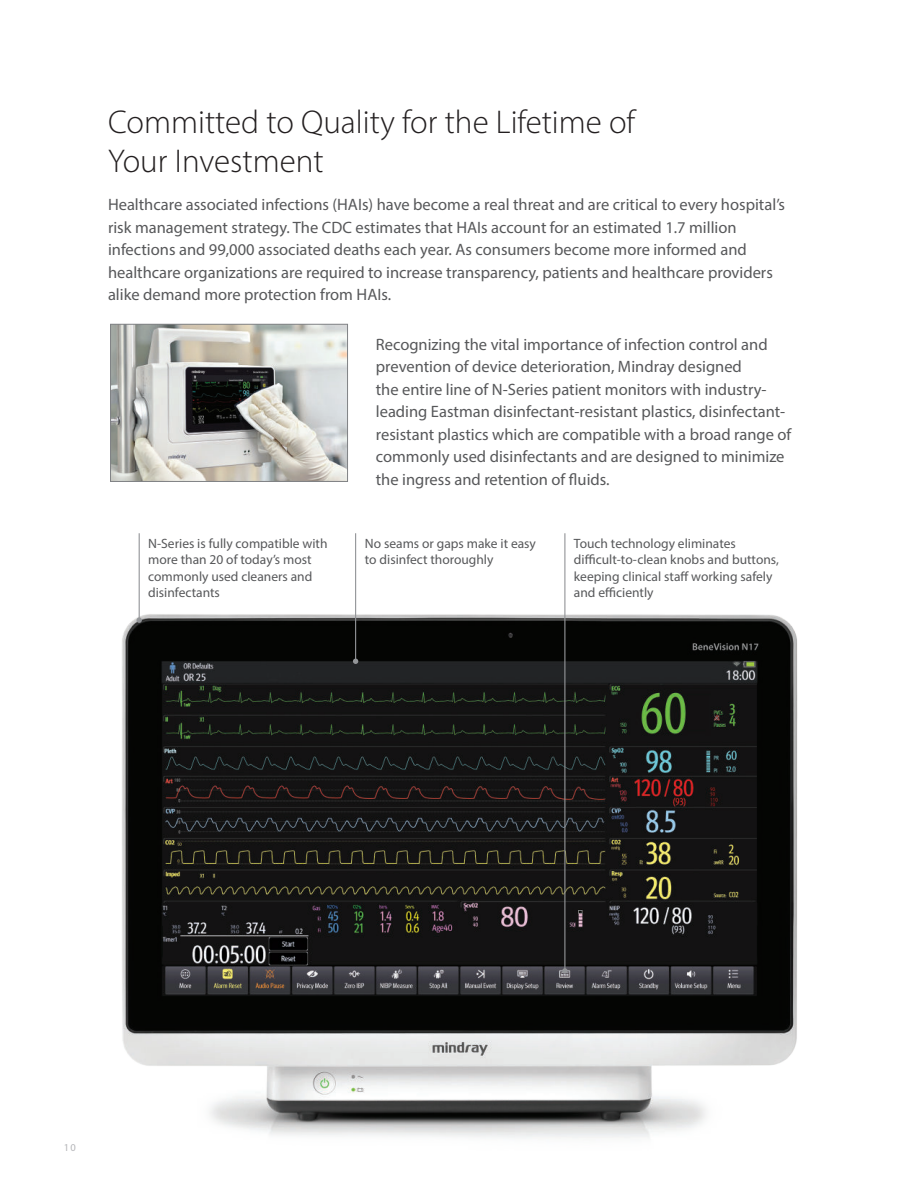
<style>
.page{position:relative;width:918px;height:1188px;background:#fff}
.page>*{position:absolute;margin:0;border:0;box-sizing:border-box;transform-origin:0 0}
.t1{font:300 33px/39px "Myriad Pro";color:#231f20}
.t2{font:16.5px/22.5px "Myriad Pro";color:#57585a}
.t3{font:13.5px/16.5px "Myriad Pro";color:#57585a}
.t4{font:10.5px "Myriad Pro";color:#b4b5b8}
</style>
<div class="page">
<img style="left:112px;top:326px;width:234px;height:151px">
<div style="left:110px;top:324px;width:238px;height:158px;border:1px solid #808285"></div>
<img style="left:110px;top:477px;width:688px;height:661px">
<hr style="left:564px;top:533px;width:1px;height:438px;background:#939598">
<svg style="left:562px;top:968px;width:6px;height:6px"></svg>
<hr style="left:139px;top:533px;width:1px;height:87px;background:#939598">
<svg style="left:137px;top:617px;width:5px;height:6px"></svg>
<hr style="left:355px;top:533px;width:1px;height:128px;background:#939598">
<svg style="left:353px;top:659px;width:5px;height:5px"></svg>
<h1 class="t1" style="left:108px;top:105px;width:529px">Committed to Quality for the Lifetime of<br>Your Investment</h1>
<p class="t2" style="left:108px;top:195px;width:679px">Healthcare associated infections (HAIs) have become a real threat and are critical to every hospital’s risk management strategy. The CDC estimates that HAIs account for an estimated 1.7 million infections and 99,000 associated deaths each year. As consumers become more informed and healthcare organizations are required to increase transparency, patients and healthcare providers alike demand more protection from HAIs.</p>
<p class="t2" style="left:376px;top:335px;width:417px">Recognizing the vital importance of infection control and prevention of device deterioration, Mindray designed<br>the entire line of N-Series patient monitors with industry&shy;leading Eastman disinfectant-resistant plastics, disinfectant&shy;resistant plastics which are compatible with a broad range of commonly used disinfectants and are designed to minimize the ingress and retention of fluids.</p>
<p class="t3" style="left:148px;top:536px;width:181px">N-Series is fully compatible with more than 20 of today’s most commonly used cleaners and disinfectants</p>
<p class="t3" style="left:574px;top:536px;width:206px">Touch technology eliminates difficult-to-clean knobs and buttons, keeping clinical staff working safely and efficiently</p>
<p class="t3" style="left:365px;top:536px;width:173px">No seams or gaps make it easy to disinfect thoroughly</p>
<p class="t4" style="left:64px;top:1143px;width:14px">10</p>
</div>
